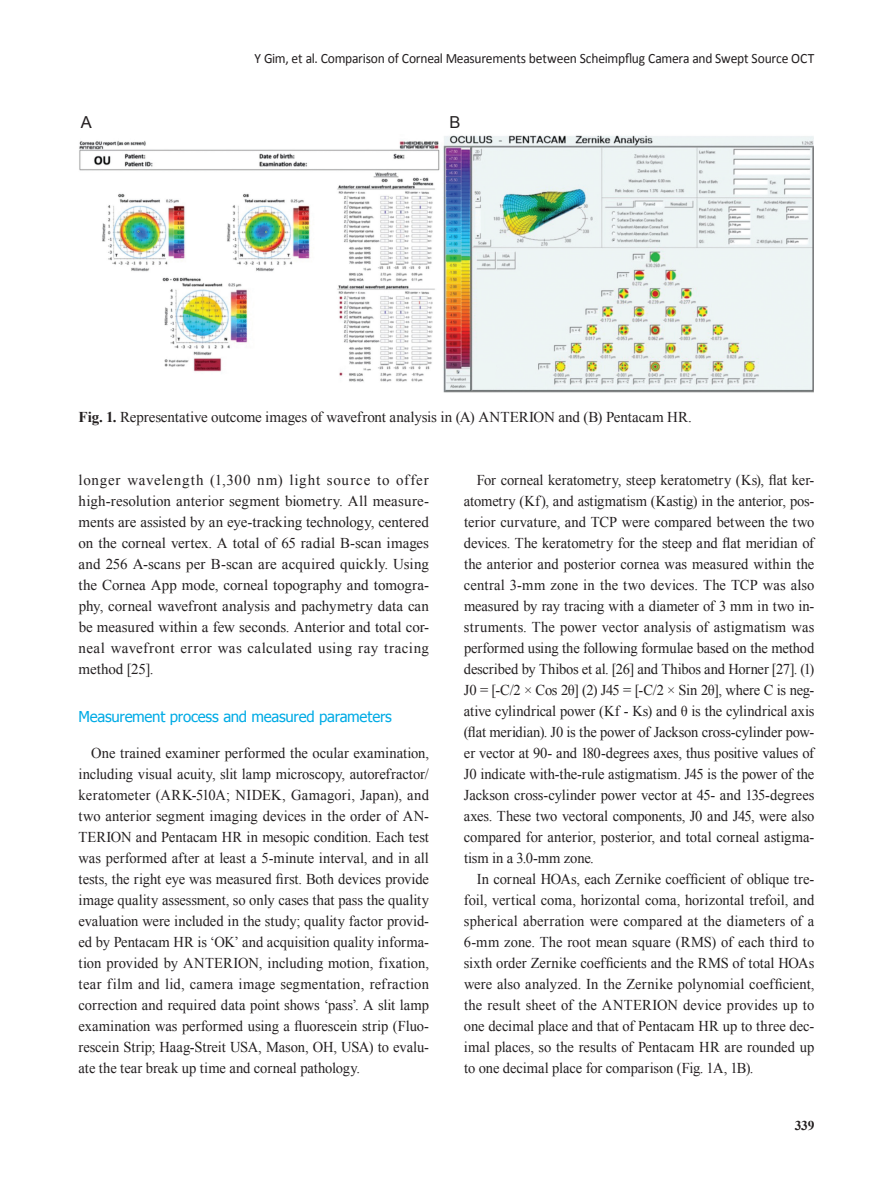
<style>
.page{position:relative;width:893px;height:1191px;background:#fff}
.page>*{position:absolute;margin:0;border:0;box-sizing:border-box;transform-origin:0 0}
.그림_AB{font:16.5px "Arial";color:#231f20}
.본문{font:15px/21px "Times New Roman";color:#231f20;text-align:justify}
.Fig_설명{font:15px "Times New Roman";letter-spacing:-.01em;color:#231f20}
.제목2-칼라{font:15px "Tahoma";letter-spacing:-.015em;color:#00abe5}
.t1{font:14.25px "Calibri";letter-spacing:-.015em;color:#231f20;scale:.95 1}
.t2{font:700 13.5px "Times New Roman";color:#231f20}
.s1{font-weight:700}
</style>
<div class="page">
<img style="left:79px;top:135px;width:735px;height:258px">
<p class="t1" style="left:255px;top:49px;width:591px">Y Gim, et al. Comparison of Corneal Measurements between Scheimpflug Camera and Swept Source OCT</p>
<p class="그림_AB" style="left:81px;top:111px;width:13px">A</p>
<p class="그림_AB" style="left:449px;top:111px;width:13px">B</p>
<p class="Fig_설명" style="left:79px;top:407px;width:615px"><span class="s1">Fig. 1.</span> Representative outcome images of wavefront analysis in (A) ANTERION and (B) Pentacam HR.</p>
<p class="본문" style="left:79px;top:469px;width:352px">longer wavelength (1,300 nm) light source to offer high-resolution anterior segment biometry. All measure&shy;ments are assisted by an eye-tracking technology, centered on the corneal vertex. A total of 65 radial B-scan images and 256 A-scans per B-scan are acquired quickly. Using the Cornea App mode, corneal topography and tomogra&shy;phy, corneal wavefront analysis and pachymetry data can be measured within a few seconds. Anterior and total cor&shy;neal wavefront error was calculated using ray tracing method [25].</p>
<p class="제목2-칼라" style="left:78px;top:706px;width:315px">Measurement process and measured parameters</p>
<p class="본문" style="left:79px;top:742px;width:352px;text-indent:13px">One trained examiner performed the ocular examination, including visual acuity, slit lamp microscopy, autorefractor/ keratometer (ARK-510A; NIDEK, Gamagori, Japan), and two anterior segment imaging devices in the order of AN-TERION and Pentacam HR in mesopic condition. Each test was performed after at least a 5-minute interval, and in all tests, the right eye was measured first. Both devices provide image quality assessment, so only cases that pass the quality evaluation were included in the study; quality factor provid&shy;ed by Pentacam HR is ‘OK’ and acquisition quality informa&shy;tion provided by ANTERION, including motion, fixation, tear film and lid, camera image segmentation, refraction correction and required data point shows ‘pass’. A slit lamp examination was performed using a fluorescein strip (Fluo&shy;rescein Strip; Haag-Streit USA, Mason, OH, USA) to evalu&shy;ate the tear break up time and corneal pathology.</p>
<p class="본문" style="left:464px;top:469px;width:352px;text-indent:13px">For corneal keratometry, steep keratometry (Ks), flat ker&shy;atometry (Kf), and astigmatism (Kastig) in the anterior, pos&shy;terior curvature, and TCP were compared between the two devices. The keratometry for the steep and flat meridian of the anterior and posterior cornea was measured within the central 3-mm zone in the two devices. The TCP was also measured by ray tracing with a diameter of 3 mm in two in&shy;struments. The power vector analysis of astigmatism was performed using the following formulae based on the method described by Thibos et al. [26] and Thibos and Horner [27]. (1)<br>J0 = [-C/2 × Cos 2θ] (2) J45 = [-C/2 × Sin 2θ], where C is neg&shy;ative cylindrical power (Kf - Ks) and θ is the cylindrical axis (flat meridian). J0 is the power of Jackson cross-cylinder pow&shy;er vector at 90- and 180-degrees axes, thus positive values of J0 indicate with-the-rule astigmatism. J45 is the power of the Jackson cross-cylinder power vector at 45- and 135-degrees axes. These two vectoral components, J0 and J45, were also compared for anterior, posterior, and total corneal astigma&shy;tism in a 3.0-mm zone.</p>
<p class="본문" style="left:464px;top:868px;width:352px;text-indent:13px">In corneal HOAs, each Zernike coefficient of oblique tre&shy;foil, vertical coma, horizontal coma, horizontal trefoil, and spherical aberration were compared at the diameters of a 6-mm zone. The root mean square (RMS) of each third to sixth order Zernike coefficients and the RMS of total HOAs were also analyzed. In the Zernike polynomial coefficient, the result sheet of the ANTERION device provides up to one decimal place and that of Pentacam HR up to three dec&shy;imal places, so the results of Pentacam HR are rounded up to one decimal place for comparison (Fig. 1A, 1B).</p>
<p class="t2" style="left:795px;top:1116px;width:21px">339</p>
</div>
